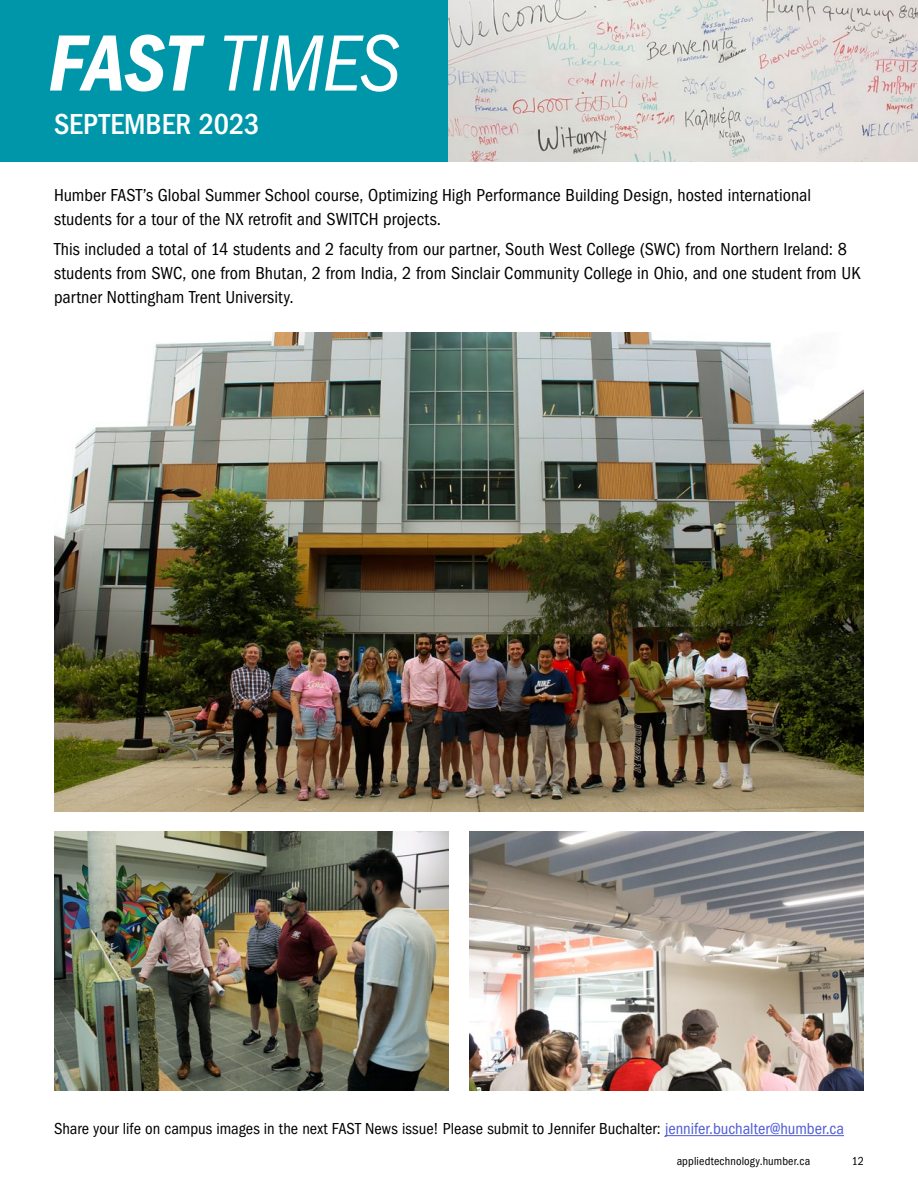
<style>
.page{position:relative;width:918px;height:1188px;background:#fff}
.page>*{position:absolute;margin:0;border:0;box-sizing:border-box;transform-origin:0 0}
.t1{font:italic condensed 82.5px "ITC Franklin Gothic Std";letter-spacing:-.015em;color:#fff}
.t2{font:500 condensed 30px "ITC Franklin Gothic Std";color:#fff}
.p_body{font:condensed 18px/24px "ITC Franklin Gothic Std";color:#000}
.p_body-2{font:condensed 16.5px "ITC Franklin Gothic Std";color:#000}
.h1_title{font:condensed 12px "ITC Franklin Gothic Std";letter-spacing:.01em;color:#000}
.s1{font-family:"ITC Franklin Gothic Std Dm Cd It";font-style:normal;font-stretch:normal}
.s2{color:#4f5cd6}
</style>
<div class="page">
<div style="left:0;top:0;width:449px;height:162px;background:#0096a9"></div>
<img style="left:449px;top:0;width:469px;height:162px">
<img style="left:54px;top:332px;width:810px;height:480px">
<img style="left:54px;top:831px;width:395px;height:259px">
<img style="left:469px;top:831px;width:395px;height:259px">
<hr style="left:665px;top:1135px;width:179px;height:1px;background:#4f5cd6">
<h1 class="t1" style="left:49px;top:17px;width:354px"><span class="s1">FAST</span> TIMES</h1>
<h2 class="t2" style="left:54px;top:107px;width:207px">SEPTEMBER 2023</h2>
<p class="p_body" style="left:54px;top:184px;width:759px">Humber FAST’s Global Summer School course, Optimizing High Performance Building Design, hosted international students for a tour of the NX retrofit and SWITCH projects.</p>
<p class="p_body" style="left:54px;top:237px;width:808px">This included a total of 14 students and 2 faculty from our partner, South West College (SWC) from Northern Ireland: 8 students from SWC, one from Bhutan, 2 from India, 2 from Sinclair Community College in Ohio, and one student from UK partner Nottingham Trent University.</p>
<p class="p_body-2" style="left:54px;top:1119px;width:792px">Share your life on campus images in the next FAST News issue! Please submit to Jennifer Buchalter: <span class="s2">jennifer.buchalter@humber.ca</span></p>
<p class="h1_title" style="left:677px;top:1154px;width:135px">appliedtechnology.humber.ca</p>
<p class="h1_title" style="left:852px;top:1154px;width:14px">12</p>
</div>
